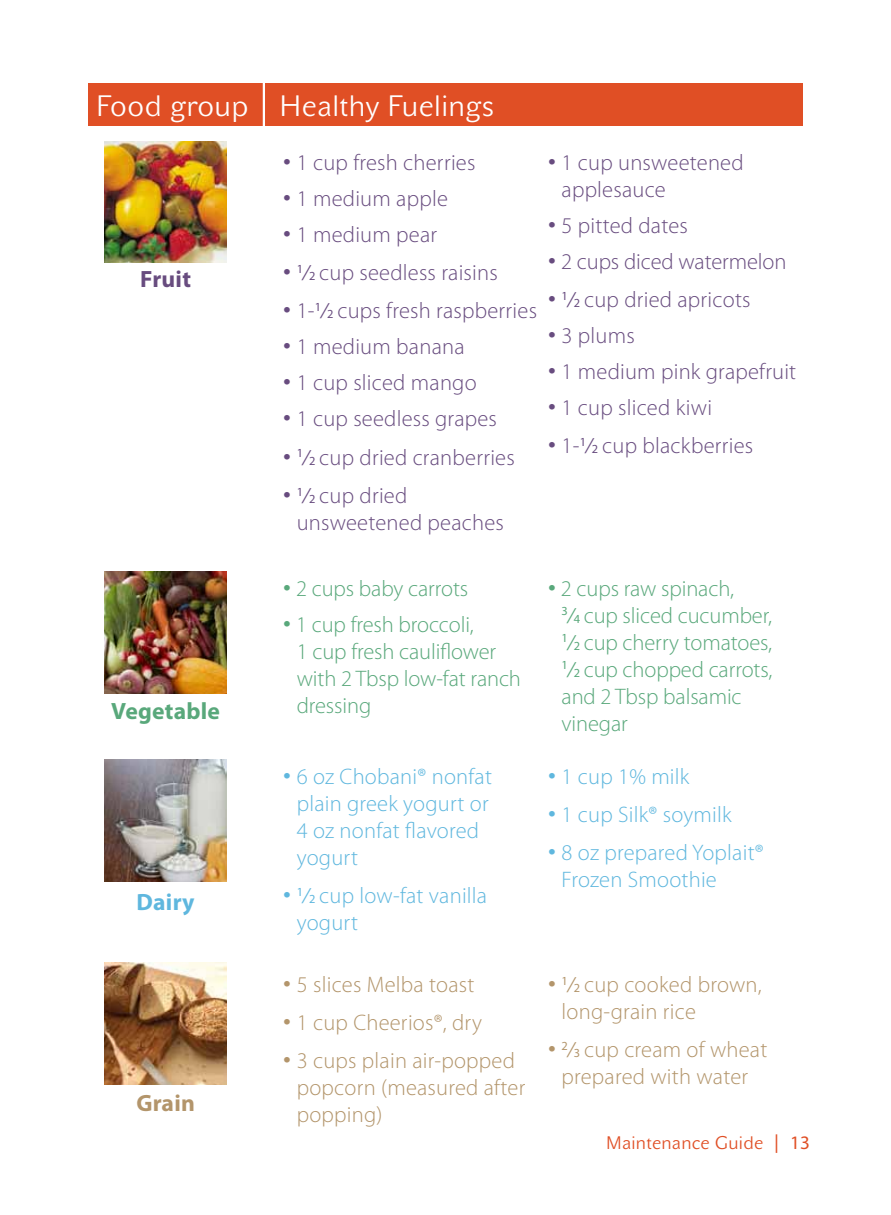
<style>
.page{position:relative;width:891px;height:1215px;background:#fff}
.page>*{position:absolute;margin:0;border:0;box-sizing:border-box;transform-origin:0 0}
.t1{font:29.25px "John Sans Lite";letter-spacing:.015em;color:#fff}
.t2{font:700 23.62px "Myriad Pro";letter-spacing:.01em;color:#59a87b}
.t3{font:700 23.62px "Myriad Pro";letter-spacing:.01em;color:#684c7f}
.t4{font:700 23.62px "Myriad Pro";letter-spacing:.01em;color:#5fb7de}
.t5{font:700 23.62px "Myriad Pro";letter-spacing:.01em;color:#b3956b}
.t6{font:300 22.5px/27px "Myriad Pro";letter-spacing:.01em;color:#684c7f}
.t7{font:300 22.5px/27px "Myriad Pro";letter-spacing:-.005em;color:#59a87b}
.t8{font:300 22.5px/27px "Myriad Pro";letter-spacing:.01em;color:#b3956b}
.t9{font:300 22.5px/27px "Myriad Pro";letter-spacing:.01em;color:#5fb7de}
.t10{font:18px "John Sans Lite";letter-spacing:.015em;color:#e04f25}
.s1{font-size:31.5px}
.s2{font-weight:400}
.s3{font-weight:400;font-size:12.38px}
.s4{font-size:19.12px}
.s5{font-family:"Myriad Pro";font-size:19.12px}
</style>
<div class="page">
<img style="left:105px;top:141px;width:121px;height:121px">
<img style="left:105px;top:572px;width:121px;height:121px">
<img style="left:105px;top:760px;width:121px;height:121px">
<img style="left:105px;top:963px;width:121px;height:121px">
<div style="left:88px;top:83px;width:715px;height:43px;background:#e04f25"></div>
<hr style="left:263px;top:81px;width:2px;height:48px;background:#fff">
<h1 class="t1" style="left:96px;top:89px;width:400px">Food group Healthy Fuelings</h1>
<p class="t6" style="left:283px;top:149px;width:194px"><span class="s1">•</span> 1 cup fresh cherries</p>
<p class="t6" style="left:283px;top:185px;width:166px"><span class="s1">•</span> 1 medium apple</p>
<p class="t6" style="left:283px;top:221px;width:155px"><span class="s1">•</span> 1 medium pear</p>
<p class="t6" style="left:283px;top:260px;width:216px"><span class="s1">•</span> <sup>1</sup><span class="s2">⁄</span><span class="s3">2</span> cup seedless raisins</p>
<p class="t6" style="left:283px;top:298px;width:255px"><span class="s1">•</span> 1-<sup>1</sup><span class="s2">⁄</span><span class="s3">2</span> cups fresh raspberries</p>
<p class="t6" style="left:283px;top:334px;width:183px"><span class="s1">•</span> 1 medium banana</p>
<p class="t6" style="left:283px;top:370px;width:195px"><span class="s1">•</span> 1 cup sliced mango</p>
<p class="t6" style="left:283px;top:406px;width:215px"><span class="s1">•</span> 1 cup seedless grapes</p>
<p class="t6" style="left:283px;top:444px;width:233px"><span class="s1">•</span> <sup>1</sup><span class="s2">⁄</span><span class="s3">2</span> cup dried cranberries</p>
<p class="t6" style="left:297px;top:482px;width:209px;text-indent:-13px"><span class="s1">•</span> <sup>1</sup><span class="s2">⁄</span><span class="s3">2</span> cup dried unsweetened peaches</p>
<p class="t3" style="left:140px;top:266px;width:52px">Fruit</p>
<p class="t6" style="left:562px;top:149px;width:184px;text-indent:-14px"><span class="s1">•</span> 1 cup unsweetened applesauce</p>
<p class="t6" style="left:548px;top:212px;width:141px"><span class="s1">•</span> 5 pitted dates</p>
<p class="t6" style="left:548px;top:248px;width:240px"><span class="s1">•</span> 2 cups diced watermelon</p>
<p class="t6" style="left:548px;top:287px;width:204px"><span class="s1">•</span> <sup>1</sup><span class="s2">⁄</span><span class="s3">2</span> cup dried apricots</p>
<p class="t6" style="left:548px;top:323px;width:88px"><span class="s1">•</span> 3 plums</p>
<p class="t6" style="left:548px;top:359px;width:250px"><span class="s1">•</span> 1 medium pink grapefruit</p>
<p class="t6" style="left:548px;top:395px;width:165px"><span class="s1">•</span> 1 cup sliced kiwi</p>
<p class="t6" style="left:548px;top:433px;width:207px"><span class="s1">•</span> 1-<sup>1</sup><span class="s2">⁄</span><span class="s3">2</span> cup blackberries</p>
<p class="t2" style="left:111px;top:698px;width:110px">Vegetable</p>
<p class="t4" style="left:137px;top:889px;width:60px">Dairy</p>
<p class="t5" style="left:136px;top:1090px;width:60px">Grain</p>
<p class="t7" style="left:283px;top:575px;width:186px"><span class="s1">•</span> 2 cups baby carrots</p>
<p class="t7" style="left:297px;top:611px;width:226px;text-indent:-14px"><span class="s1">•</span> 1 cup fresh broccoli,<br>1 cup fresh cauliflower with 2 Tbsp low-fat ranch dressing</p>
<p class="t9" style="left:297px;top:763px;width:197px;text-indent:-14px"><span class="s1">•</span> 6 oz Chobani® nonfat plain greek yogurt or<br>4 oz nonfat flavored yogurt</p>
<p class="t9" style="left:297px;top:882px;width:192px;text-indent:-13px"><span class="s1">•</span> <sup>1</sup><span class="s2">⁄</span><span class="s3">2</span> cup low-fat vanilla yogurt</p>
<p class="t8" style="left:283px;top:971px;width:193px"><span class="s1">•</span> 5 slices Melba toast</p>
<p class="t8" style="left:283px;top:1010px;width:200px"><span class="s1">•</span> 1 cup Cheerios®, dry</p>
<p class="t8" style="left:297px;top:1048px;width:230px;text-indent:-14px"><span class="s1">•</span> 3 cups plain air-popped popcorn (measured after popping)</p>
<p class="t7" style="left:562px;top:575px;width:212px;text-indent:-14px"><span class="s1">•</span> 2 cups raw spinach,<br><sup>3</sup><span class="s2">⁄</span><span class="s3">4</span> cup sliced cucumber,<br><sup>1</sup><span class="s2">⁄</span><span class="s3">2</span> cup cherry tomatoes,<br><sup>1</sup><span class="s2">⁄</span><span class="s3">2</span> cup chopped carrots, and 2 Tbsp balsamic vinegar</p>
<p class="t9" style="left:548px;top:763px;width:143px"><span class="s1">•</span> 1 cup 1% milk</p>
<p class="t9" style="left:548px;top:801px;width:185px"><span class="s1">•</span> 1 cup Silk® soymilk</p>
<p class="t9" style="left:562px;top:839px;width:204px;text-indent:-14px"><span class="s1">•</span> 8 oz prepared Yoplait®<br>Frozen Smoothie</p>
<p class="t8" style="left:562px;top:971px;width:202px;text-indent:-13px"><span class="s1">•</span> <sup>1</sup><span class="s2">⁄</span><span class="s3">2</span> cup cooked brown, long-grain rice</p>
<p class="t8" style="left:548px;top:1037px;width:221px;text-align:center"><span class="s1">•</span> <sup>2</sup><span class="s2">⁄</span><span class="s3">3</span> cup cream of wheat prepared with water</p>
<p class="t10" style="left:606px;top:1132px;width:205px">Maintenance Guide <span class="s4">|</span> <span class="s5">13</span></p>
</div>
